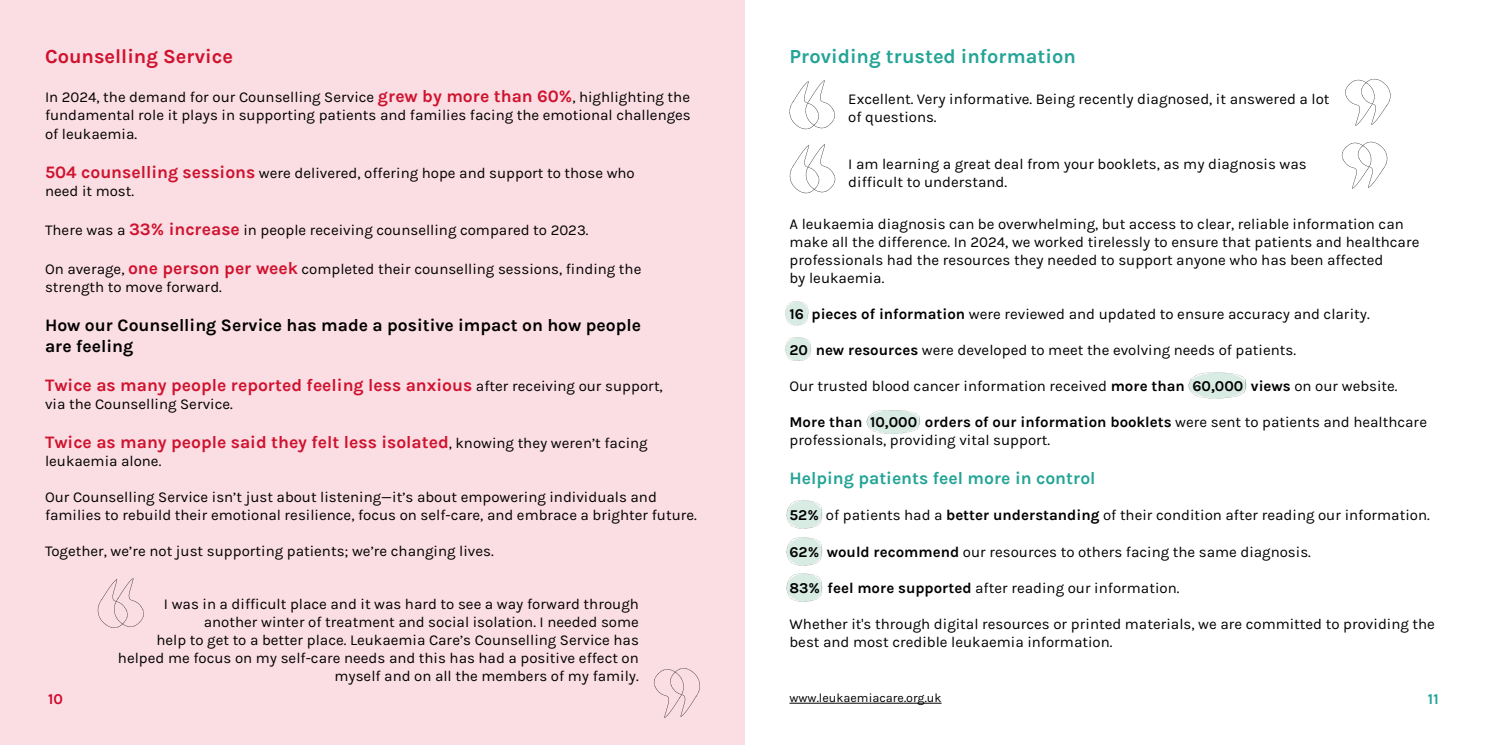
<style>
.page{position:relative;width:1489px;height:745px;background:#fff}
.page>*{position:absolute;margin:0;border:0;box-sizing:border-box;transform-origin:0 0}
.t1{font:700 20px "Karla";color:#23a496}
.t2{font:700 20px "Karla";color:#cf122d}
.t3{font:700 17.5px "Karla";color:#cf122d}
.t4{font:700 17.5px/21px "Karla";color:#000}
.t5{font:700 17.5px "Karla";color:#23a496}
.t6{font:15px/18px "Karla";color:#000}
.t7{font:700 15px "Karla";color:#cf0a2c}
.t8{font:700 15px "Karla";color:#23a496}
.t9{font:12.5px "Karla";color:#000}
.s1{font-weight:700;font-size:17.5px;color:#cf122d}
.s2{font-weight:400;font-size:15px;color:#000}
.s3{font-weight:700}
</style>
<div class="page">
<hr style="left:789px;top:702px;width:152px;height:1px;background:#000">
<div style="left:0;top:0;width:744px;height:744px;background:#fbdde4"></div>
<svg style="left:653px;top:668px;width:47px;height:49px"></svg>
<svg style="left:98px;top:578px;width:46px;height:49px"></svg>
<div style="left:786px;top:573px;width:36px;height:28px;background:#c0d2ca;border-radius:50%"></div>
<svg style="left:786px;top:573px;width:35px;height:28px"></svg>
<div style="left:786px;top:537px;width:36px;height:28px;background:#c0d2ca;border-radius:50%"></div>
<svg style="left:786px;top:537px;width:35px;height:28px"></svg>
<div style="left:786px;top:500px;width:36px;height:28px;background:#c0d2ca;border-radius:50%"></div>
<svg style="left:786px;top:500px;width:35px;height:28px"></svg>
<div style="left:866px;top:409px;width:54px;height:24px;background:#b3c3bc;border-radius:50%"></div>
<svg style="left:866px;top:409px;width:53px;height:24px"></svg>
<div style="left:1188px;top:372px;width:58px;height:26px;background:#b0c0b9;border-radius:50%"></div>
<svg style="left:1188px;top:372px;width:57px;height:26px"></svg>
<div style="left:785px;top:337px;width:26px;height:24px;background:#c6d8d1;border-radius:50%"></div>
<svg style="left:785px;top:337px;width:25px;height:24px"></svg>
<svg style="left:785px;top:301px;width:23px;height:24px"></svg>
<svg style="left:789px;top:80px;width:46px;height:49px"></svg>
<svg style="left:1345px;top:79px;width:45px;height:47px"></svg>
<svg style="left:789px;top:144px;width:46px;height:49px"></svg>
<svg style="left:1341px;top:141px;width:46px;height:47px"></svg>
<h1 class="t2" style="left:45px;top:45px;width:189px">Counselling Service</h1>
<p class="t6" style="left:45px;top:89px;width:647px;text-align:justify">In 2024, the demand for our Counselling Service <span class="s1">grew by more than 60%</span>, highlighting the fundamental role it plays in supporting patients and families facing the emotional challenges of leukaemia.</p>
<p class="t6" style="left:45px;top:164px;width:591px"><span class="s1">504 counselling sessions</span> were delivered, offering hope and support to those who need it most.</p>
<p class="t6" style="left:45px;top:221px;width:545px">There was a <span class="s1">33% increase</span> in people receiving counselling compared to 2023.</p>
<p class="t6" style="left:45px;top:260px;width:598px">On average, <span class="s1">one person per week</span> completed their counselling sessions, finding the strength to move forward.</p>
<p class="t4" style="left:45px;top:314px;width:597px">How our Counselling Service has made a positive impact on how people are feeling</p>
<p class="t3" style="left:45px;top:374px;width:619px">Twice as many people reported feeling less anxious <span class="s2">after receiving our support,</span></p>
<p class="t6" style="left:45px;top:395px;width:189px">via the Counselling Service.</p>
<p class="t3" style="left:45px;top:431px;width:604px">Twice as many people said they felt less isolated<span class="s2">, knowing they weren’t facing</span></p>
<p class="t6" style="left:45px;top:452px;width:118px">leukaemia alone.</p>
<p class="t6" style="left:45px;top:488px;width:653px">Our Counselling Service isn’t just about listening—it’s about empowering individuals and families to rebuild their emotional resilience, focus on self-care, and embrace a brighter future.</p>
<p class="t6" style="left:45px;top:542px;width:450px">Together, we’re not just supporting patients; we’re changing lives.</p>
<p class="t7" style="left:48px;top:690px;width:16px">10</p>
<p class="t6" style="left:118px;top:594px;width:522px;text-align:right">I was in a difficult place and it was hard to see a way forward through another winter of treatment and social isolation. I needed some<br>help to get to a better place. Leukaemia Care’s Counselling Service has helped me focus on my self-care needs and this has had a positive effect on myself and on all the members of my family.</p>
<h1 class="t1" style="left:789px;top:45px;width:288px">Providing trusted information</h1>
<p class="t6" style="left:848px;top:90px;width:483px">Excellent. Very informative. Being recently diagnosed, it answered a lot of questions.</p>
<p class="t6" style="left:848px;top:155px;width:460px">I am learning a great deal from your booklets, as my diagnosis was difficult to understand.</p>
<p class="t6" style="left:789px;top:215px;width:631px">A leukaemia diagnosis can be overwhelming, but access to clear, reliable information can make all the difference. In 2024, we worked tirelessly to ensure that patients and healthcare professionals had the resources they needed to support anyone who has been affected<br>by leukaemia.</p>
<p class="t6" style="left:789px;top:305px;width:581px"><span class="s3">16 pieces of information</span> were reviewed and updated to ensure accuracy and clarity.</p>
<p class="t6" style="left:789px;top:341px;width:508px"><span class="s3">20 new resources</span> were developed to meet the evolving needs of patients.</p>
<p class="t6" style="left:789px;top:377px;width:609px">Our trusted blood cancer information received <span class="s3">more than 60,000 views</span> on our website.</p>
<p class="t6" style="left:789px;top:413px;width:639px"><span class="s3">More than 10,000 orders of our information booklets</span> were sent to patients and healthcare professionals, providing vital support.</p>
<p class="t5" style="left:789px;top:468px;width:307px">Helping patients feel more in control</p>
<p class="t6" style="left:789px;top:506px;width:641px"><span class="s3">52%</span> of patients had a <span class="s3">better understanding</span> of their condition after reading our information.</p>
<p class="t6" style="left:789px;top:542px;width:523px"><span class="s3">62% would recommend</span> our resources to others facing the same diagnosis.</p>
<p class="t6" style="left:789px;top:578px;width:391px"><span class="s3">83% feel more supported</span> after reading our information.</p>
<p class="t6" style="left:789px;top:614px;width:647px">Whether it's through digital resources or printed materials, we are committed to providing the best and most credible leukaemia information.</p>
<p class="t9" style="left:789px;top:690px;width:153px">www.leukaemiacare.org.uk</p>
<p class="t8" style="left:1427px;top:690px;width:12px">11</p>
</div>
